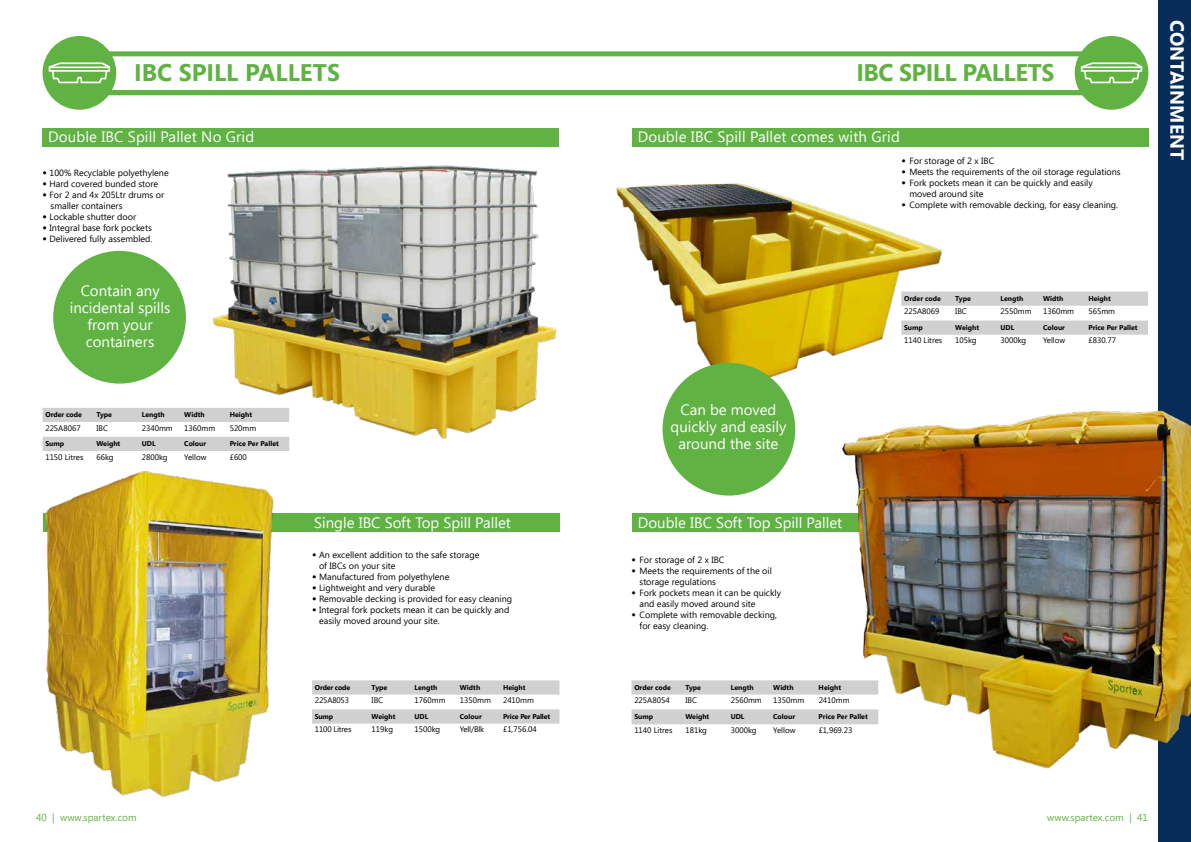
<style>
.page{position:relative;width:1191px;height:842px;background:#fff}
.page>*{position:absolute;margin:0;border:0;box-sizing:border-box;transform-origin:0 0}
.t1{font:700 24px "Segoe UI";letter-spacing:-.015em;color:#60b343}
.t2{font:700 19px "Segoe UI";color:#fff}
.t3{font:15px/17px "Segoe UI";color:#fff;text-align:center}
.t4{font:10px "Segoe UI";color:#60b343}
.t5{font:9px/10.8px "Segoe UI";color:#000}
.t6{font:8px "Segoe UI";color:#000}
.t7{font:8px "Segoe UI";letter-spacing:-.02em;color:#000}
.t8{font:700 7px "Segoe UI";color:#000}
.t9{font:700 7px "Segoe UI";letter-spacing:-.02em;color:#000}
.s1{font-family:"Gotham";font-weight:900}
</style>
<div class="page">
<div style="left:1158px;top:0;width:33px;height:842px;background:#082c5a"></div>
<div style="left:85px;top:51px;width:1032px;height:5px;background:#60b343"></div>
<div style="left:1074px;top:36px;width:74px;height:74px;background:#60b343;border-radius:50%"></div>
<svg style="left:1080px;top:62px;width:63px;height:22px"></svg>
<div style="left:43px;top:36px;width:73px;height:74px;background:#60b343;border-radius:50%"></div>
<svg style="left:48px;top:62px;width:63px;height:22px"></svg>
<div style="left:43px;top:128px;width:516px;height:19px;background:#60b343"></div>
<div style="left:632px;top:128px;width:516px;height:19px;background:#60b343"></div>
<svg style="left:43px;top:408px;width:246px;height:39px"></svg>
<svg style="left:961px;top:291px;width:187px;height:44px"></svg>
<svg style="left:631px;top:680px;width:198px;height:44px"></svg>
<img style="left:210px;top:165px;width:347px;height:276px">
<div style="left:53px;top:251px;width:133px;height:133px;background:#60b343;border-radius:50%"></div>
<div style="left:43px;top:514px;width:516px;height:18px;background:#60b343"></div>
<div style="left:632px;top:514px;width:516px;height:18px;background:#60b343"></div>
<svg style="left:312px;top:680px;width:247px;height:44px"></svg>
<img style="left:42px;top:447px;width:262px;height:350px">
<img style="left:616px;top:183px;width:345px;height:219px">
<img style="left:829px;top:410px;width:362px;height:359px">
<div style="left:662px;top:363px;width:133px;height:133px;background:#60b343;border-radius:50%"></div>
<div style="left:85px;top:90px;width:1032px;height:5px;background:#60b343"></div>
<h1 class="t1" style="left:134px;top:55px;width:207px">IBC SPILL PALLETS</h1>
<h1 class="t1" style="left:856px;top:55px;width:199px">IBC SPILL PALLETS</h1>
<h3 class="t3" style="left:48px;top:129px;width:207px">Double IBC Spill Pallet No Grid</h3>
<h3 class="t3" style="left:638px;top:129px;width:264px">Double IBC Spill Pallet comes with Grid</h3>
<p class="t5" style="left:43px;top:168px;width:128px"><span class="s1">•</span> 100% Recyclable polyethylene</p>
<p class="t5" style="left:43px;top:179px;width:117px"><span class="s1">•</span> Hard covered bunded store</p>
<p class="t5" style="left:51px;top:190px;width:115px;text-indent:-8px"><span class="s1">•</span> For 2 and 4x 205Ltr drums or smaller containers</p>
<p class="t5" style="left:43px;top:211px;width:95px"><span class="s1">•</span> Lockable shutter door</p>
<p class="t5" style="left:43px;top:222px;width:111px"><span class="s1">•</span> Integral base fork pockets</p>
<p class="t5" style="left:43px;top:233px;width:112px"><span class="s1">•</span> Delivered fully assembled.</p>
<h3 class="t3" style="left:70px;top:282px;width:102px">Contain any incidental spills from your containers</h3>
<p class="t8" style="left:45px;top:410px;width:38px">Order code</p>
<p class="t8" style="left:96px;top:410px;width:17px">Type</p>
<p class="t8" style="left:142px;top:410px;width:24px">Length</p>
<p class="t8" style="left:184px;top:410px;width:22px">Width</p>
<p class="t8" style="left:230px;top:410px;width:24px">Height</p>
<p class="t6" style="left:45px;top:423px;width:37px">225A8067</p>
<p class="t6" style="left:96px;top:423px;width:13px">IBC</p>
<p class="t6" style="left:142px;top:423px;width:33px">2340mm</p>
<p class="t6" style="left:184px;top:423px;width:33px">1360mm</p>
<p class="t6" style="left:230px;top:423px;width:28px">520mm</p>
<p class="t8" style="left:45px;top:439px;width:20px">Sump</p>
<p class="t8" style="left:96px;top:439px;width:25px">Weight</p>
<p class="t8" style="left:142px;top:439px;width:15px">UDL</p>
<p class="t8" style="left:184px;top:439px;width:23px">Colour</p>
<p class="t8" style="left:230px;top:439px;width:51px">Price Per Pallet</p>
<p class="t6" style="left:45px;top:452px;width:40px">1150 Litres</p>
<p class="t6" style="left:96px;top:452px;width:19px">66kg</p>
<p class="t6" style="left:142px;top:452px;width:27px">2800kg</p>
<p class="t6" style="left:184px;top:452px;width:24px">Yellow</p>
<p class="t6" style="left:230px;top:452px;width:19px">£600</p>
<h3 class="t3" style="left:670px;top:401px;width:117px">Can be moved quickly and easily around the site</h3>
<h3 class="t3" style="left:314px;top:514px;width:198px">Single IBC Soft Top Spill Pallet</h3>
<h3 class="t3" style="left:638px;top:514px;width:206px">Double IBC Soft Top Spill Pallet</h3>
<p class="t5" style="left:319px;top:549px;width:162px;text-indent:-7px"><span class="s1">•</span> An excellent addition to the safe storage of IBCs on your site</p>
<p class="t5" style="left:312px;top:571px;width:139px"><span class="s1">•</span> Manufactured from polyethylene</p>
<p class="t5" style="left:312px;top:582px;width:125px"><span class="s1">•</span> Lightweight and very durable</p>
<p class="t5" style="left:312px;top:593px;width:202px"><span class="s1">•</span> Removable decking is provided for easy cleaning</p>
<p class="t5" style="left:319px;top:604px;width:192px;text-indent:-7px"><span class="s1">•</span> Integral fork pockets mean it can be quickly and easily moved around your site.</p>
<p class="t9" style="left:315px;top:682px;width:37px">Order code</p>
<p class="t8" style="left:371px;top:682px;width:17px">Type</p>
<p class="t8" style="left:414px;top:682px;width:24px">Length</p>
<p class="t8" style="left:460px;top:682px;width:22px">Width</p>
<p class="t8" style="left:503px;top:682px;width:24px">Height</p>
<p class="t7" style="left:315px;top:696px;width:36px">225A8053</p>
<p class="t6" style="left:371px;top:696px;width:13px">IBC</p>
<p class="t6" style="left:414px;top:696px;width:33px">1760mm</p>
<p class="t6" style="left:460px;top:696px;width:33px">1350mm</p>
<p class="t6" style="left:503px;top:696px;width:33px">2410mm</p>
<p class="t8" style="left:315px;top:711px;width:20px">Sump</p>
<p class="t8" style="left:371px;top:711px;width:25px">Weight</p>
<p class="t8" style="left:414px;top:711px;width:15px">UDL</p>
<p class="t8" style="left:460px;top:711px;width:23px">Colour</p>
<p class="t9" style="left:503px;top:711px;width:49px">Price Per Pallet</p>
<p class="t7" style="left:315px;top:725px;width:38px">1100 Litres</p>
<p class="t6" style="left:371px;top:725px;width:23px">119kg</p>
<p class="t6" style="left:414px;top:725px;width:27px">1500kg</p>
<p class="t6" style="left:460px;top:725px;width:26px">Yell/Blk</p>
<p class="t6" style="left:503px;top:725px;width:35px">£1,756.04</p>
<p class="t5" style="left:631px;top:555px;width:94px"><span class="s1">•</span> For storage of 2 x IBC</p>
<p class="t5" style="left:639px;top:566px;width:134px;text-indent:-8px"><span class="s1">•</span> Meets the requirements of the oil storage regulations</p>
<p class="t5" style="left:639px;top:588px;width:143px;text-indent:-8px"><span class="s1">•</span> Fork pockets mean it can be quickly and easily moved around site</p>
<p class="t5" style="left:639px;top:609px;width:139px;text-indent:-8px"><span class="s1">•</span> Complete with removable decking, for easy cleaning.</p>
<p class="t8" style="left:634px;top:682px;width:38px">Order code</p>
<p class="t8" style="left:685px;top:682px;width:17px">Type</p>
<p class="t8" style="left:730px;top:682px;width:24px">Length</p>
<p class="t8" style="left:773px;top:682px;width:22px">Width</p>
<p class="t8" style="left:818px;top:682px;width:24px">Height</p>
<p class="t6" style="left:634px;top:696px;width:37px">225A8054</p>
<p class="t6" style="left:685px;top:696px;width:13px">IBC</p>
<p class="t6" style="left:730px;top:696px;width:33px">2560mm</p>
<p class="t6" style="left:773px;top:696px;width:33px">1350mm</p>
<p class="t6" style="left:818px;top:696px;width:33px">2410mm</p>
<p class="t8" style="left:634px;top:711px;width:20px">Sump</p>
<p class="t8" style="left:685px;top:711px;width:25px">Weight</p>
<p class="t8" style="left:730px;top:711px;width:15px">UDL</p>
<p class="t8" style="left:773px;top:711px;width:23px">Colour</p>
<p class="t8" style="left:818px;top:711px;width:51px">Price Per Pallet</p>
<p class="t6" style="left:634px;top:725px;width:40px">1140 Litres</p>
<p class="t6" style="left:685px;top:725px;width:23px">181kg</p>
<p class="t6" style="left:730px;top:725px;width:27px">3000kg</p>
<p class="t6" style="left:773px;top:725px;width:24px">Yellow</p>
<p class="t6" style="left:818px;top:725px;width:35px">£1,969.23</p>
<p class="t5" style="left:901px;top:156px;width:94px"><span class="s1">•</span> For storage of 2 x IBC</p>
<p class="t5" style="left:901px;top:167px;width:221px"><span class="s1">•</span> Meets the requirements of the oil storage regulations</p>
<p class="t5" style="left:909px;top:178px;width:185px;text-indent:-8px"><span class="s1">•</span> Fork pockets mean it can be quickly and easily moved around site</p>
<p class="t5" style="left:901px;top:199px;width:218px"><span class="s1">•</span> Complete with removable decking, for easy cleaning.</p>
<p class="t8" style="left:904px;top:293px;width:38px">Order code</p>
<p class="t8" style="left:955px;top:293px;width:17px">Type</p>
<p class="t8" style="left:1000px;top:293px;width:24px">Length</p>
<p class="t8" style="left:1043px;top:293px;width:22px">Width</p>
<p class="t8" style="left:1088px;top:293px;width:24px">Height</p>
<p class="t6" style="left:904px;top:307px;width:37px">225A8069</p>
<p class="t6" style="left:955px;top:307px;width:13px">IBC</p>
<p class="t6" style="left:1000px;top:307px;width:33px">2550mm</p>
<p class="t6" style="left:1043px;top:307px;width:33px">1360mm</p>
<p class="t6" style="left:1088px;top:307px;width:28px">565mm</p>
<p class="t8" style="left:904px;top:322px;width:20px">Sump</p>
<p class="t8" style="left:955px;top:322px;width:25px">Weight</p>
<p class="t8" style="left:1000px;top:322px;width:15px">UDL</p>
<p class="t8" style="left:1043px;top:322px;width:23px">Colour</p>
<p class="t8" style="left:1088px;top:322px;width:51px">Price Per Pallet</p>
<p class="t6" style="left:904px;top:336px;width:40px">1140 Litres</p>
<p class="t6" style="left:955px;top:336px;width:23px">105kg</p>
<p class="t6" style="left:1000px;top:336px;width:27px">3000kg</p>
<p class="t6" style="left:1043px;top:336px;width:24px">Yellow</p>
<p class="t6" style="left:1088px;top:336px;width:29px">£830.77</p>
<h2 class="t2" style="left:1190px;top:20px;width:141px;rotate:90deg">CONTAINMENT</h2>
<p class="t4" style="left:36px;top:812px;width:102px">40 | www.spartex.com</p>
<p class="t4" style="left:1047px;top:812px;width:102px">www.spartex.com | 41</p>
</div>
